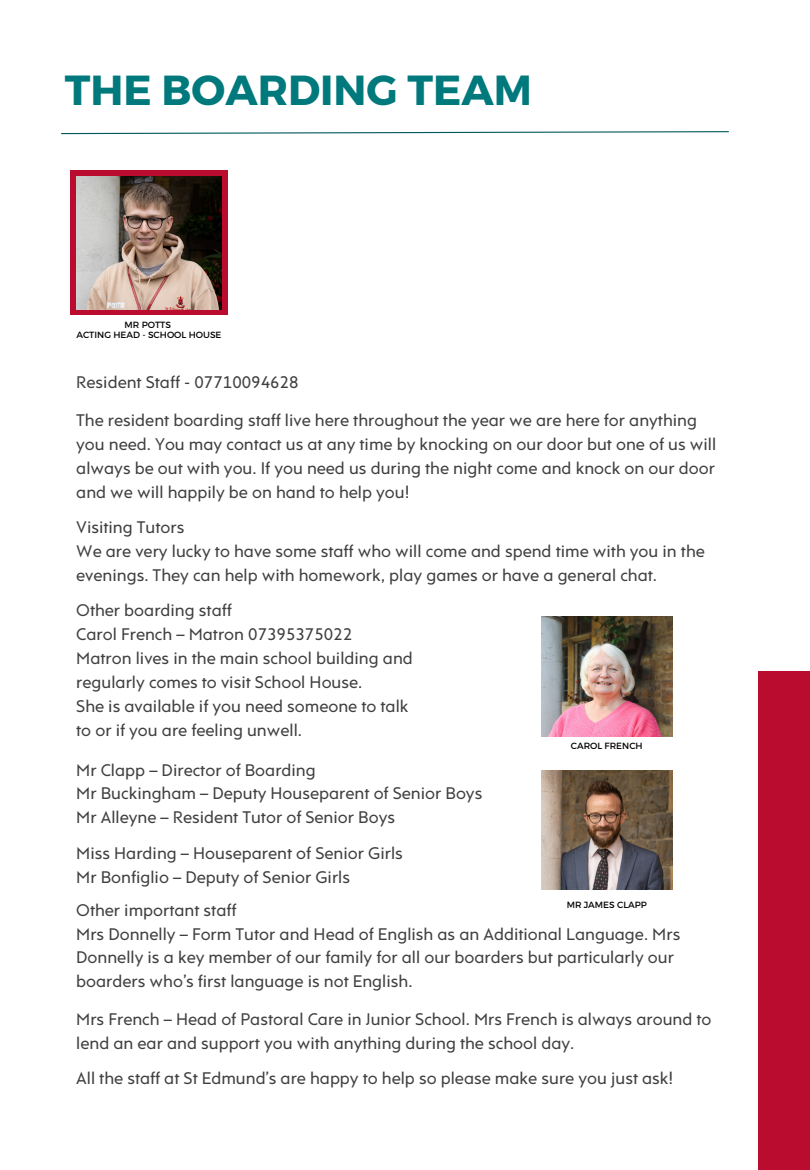
<style>
.page{position:relative;width:810px;height:1170px;background:#fff}
.page>*{position:absolute;margin:0;border:0;box-sizing:border-box;transform-origin:0 0}
.t1{font:700 42px "Montserrat";color:#00797c}
.t2{font:17.25px/24px "Rams";color:#404040}
.t3{font:9px "Montserrat";color:#000}
</style>
<div class="page">
<svg style="left:61px;top:131px;width:668px;height:4px"></svg>
<div style="left:758px;top:671px;width:52px;height:499px;background:#ba0c2f"></div>
<div style="left:70px;top:171px;width:158px;height:144px;background:#ba0c2f"></div>
<img style="left:76px;top:176px;width:145px;height:133px">
<img style="left:542px;top:617px;width:130px;height:119px">
<img style="left:542px;top:770px;width:130px;height:120px">
<p class="t1" style="left:65px;top:62px;width:469px">THE BOARDING TEAM</p>
<p class="t3" style="left:125px;top:319px;width:48px">MR POTTS</p>
<p class="t3" style="left:76px;top:329px;width:147px">ACTING HEAD - SCHOOL HOUSE</p>
<h1 class="t2" style="left:76px;top:372px;width:224px">Resident Staff - 07710094628</h1>
<p class="t2" style="left:76px;top:409px;width:642px">The resident boarding staff live here throughout the year we are here for anything you need. You may contact us at any time by knocking on our door but one of us will always be out with you. If you need us during the night come and knock on our door and we will happily be on hand to help you!</p>
<h2 class="t2" style="left:76px;top:517px;width:630px">Visiting Tutors<br>We are very lucky to have some staff who will come and spend time with you in the evenings. They can help with homework, play games or have a general chat.</h2>
<h2 class="t2" style="left:76px;top:600px;width:338px">Other boarding staff<br>Carol French – Matron 07395375022<br>Matron lives in the main school building and regularly comes to visit School House.<br>She is available if you need someone to talk to or if you are feeling unwell.</h2>
<h2 class="t2" style="left:76px;top:759px;width:408px">Mr Clapp – Director of Boarding<br>Mr Buckingham – Deputy Houseparent of Senior Boys<br>Mr Alleyne – Resident Tutor of Senior Boys</h2>
<h2 class="t2" style="left:76px;top:842px;width:328px">Miss Harding – Houseparent of Senior Girls<br>Mr Bonfiglio – Deputy of Senior Girls</h2>
<h2 class="t2" style="left:76px;top:899px;width:606px">Other important staff<br>Mrs Donnelly – Form Tutor and Head of English as an Additional Language. Mrs Donnelly is a key member of our family for all our boarders but particularly our boarders who’s first language is not English.</h2>
<h2 class="t2" style="left:76px;top:1009px;width:637px">Mrs French – Head of Pastoral Care in Junior School. Mrs French is always around to lend an ear and support you with anything during the school day.</h2>
<h2 class="t2" style="left:76px;top:1068px;width:599px">All the staff at St Edmund’s are happy to help so please make sure you just ask!</h2>
<p class="t3" style="left:571px;top:740px;width:73px">CAROL FRENCH</p>
<p class="t3" style="left:567px;top:899px;width:82px">MR JAMES CLAPP</p>
</div>
